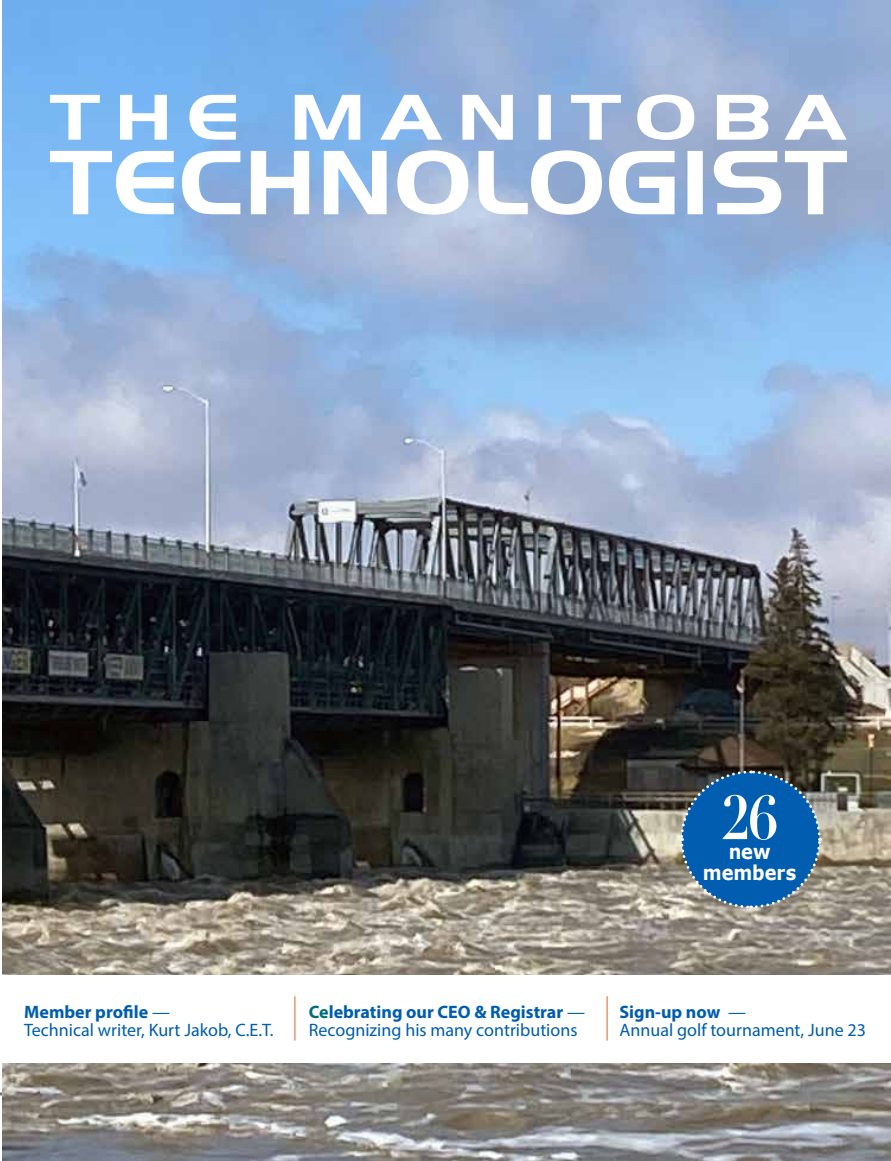
<style>
.page{position:relative;width:891px;height:1161px;background:#fff}
.page>*{position:absolute;margin:0;border:0;box-sizing:border-box;transform-origin:0 0}
.t1{font:700 60.9px "Didot";color:#fff;scale:.88 1}
.t2{font:700 20.25px/20.2px "Verdana";color:#fff;text-align:center;scale:.88 1}
.t3{font:18px/18px "Myriad Pro";color:#005daf}
.s1{font-weight:700}
.s2{font-weight:700;color:#006e79}
</style>
<div class="page">
<img style="left:2px;top:0;width:889px;height:1161px">
<svg style="left:679px;top:769px;width:143px;height:141px;background:#25669d"></svg>
<svg style="left:50px;top:94px;width:797px;height:46px"></svg>
<svg style="left:50px;top:150px;width:797px;height:65px"></svg>
<div style="left:2px;top:975px;width:889px;height:88px;background:#fff"></div>
<hr style="left:295px;top:996px;width:1px;height:45px;background:#de6026">
<hr style="left:607px;top:996px;width:1px;height:45px;background:#de6026">
<h1 class="t1" style="left:721px;top:779px;width:66px">26</h1>
<p class="t2" style="left:703px;top:842px;width:108px">new members</p>
<p class="t3" style="left:24px;top:1003px;width:251px"><span class="s1">Member profile</span> —<br>Technical writer, Kurt Jakob, C.E.T.</p>
<p class="t3" style="left:309px;top:1003px;width:278px"><span class="s2">Ce</span><span class="s1">lebrating our CEO &amp; Registrar</span> —<br>Recognizing his many contributions</p>
<p class="t3" style="left:620px;top:1003px;width:248px"><span class="s1">Sign-up now</span> —<br>Annual golf tournament, June 23</p>
</div>
